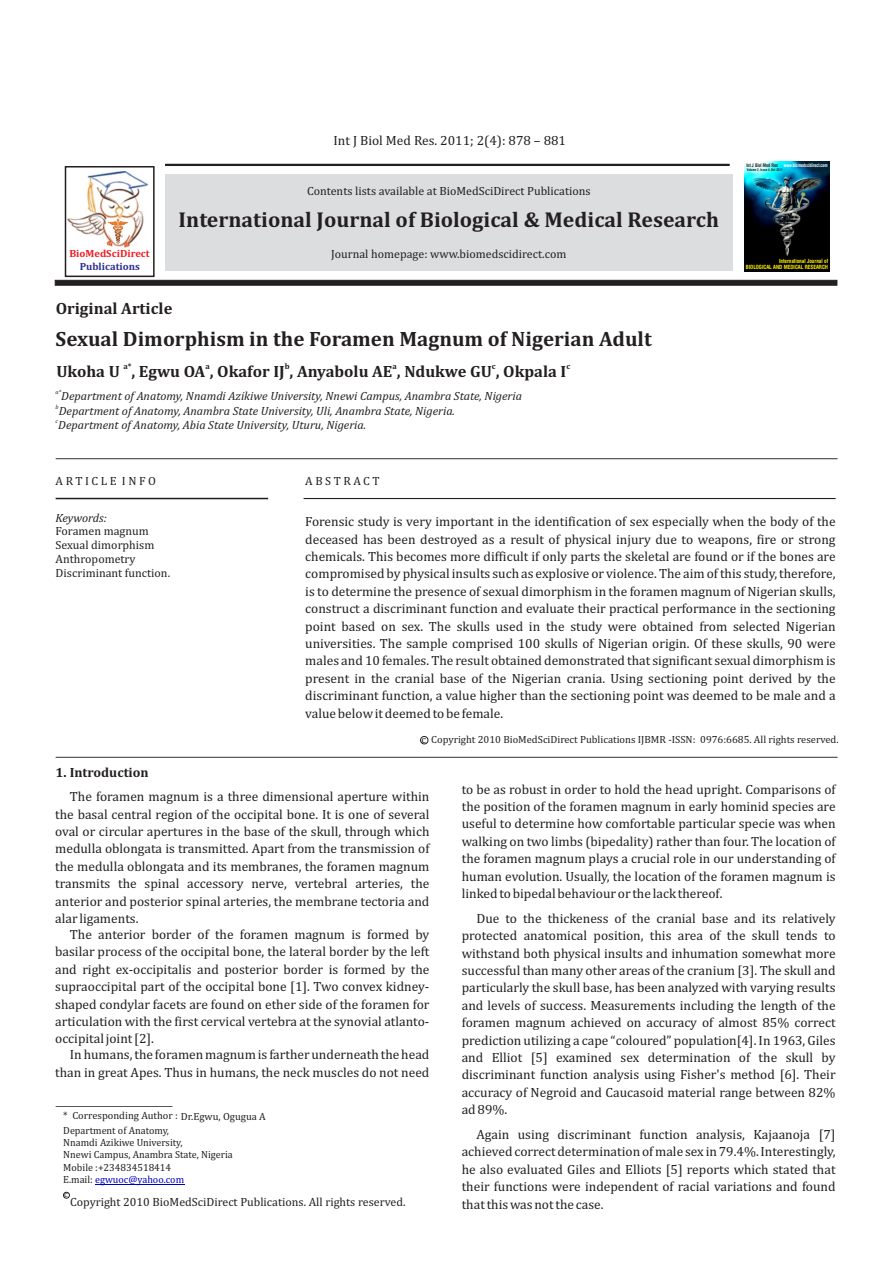
<style>
.page{position:relative;width:893px;height:1263px;background:#fff}
.page>*{position:absolute;margin:0;border:0;box-sizing:border-box;transform-origin:0 0}
.t1{font:700 21.75px "Cambria";color:#231f20}
.t2{font:700 21px "Cambria";color:#231f20}
.t3{font:700 16.5px "Cambria";color:#231f20}
.t4{font:13.5px/17.4px "Cambria";color:#231f20;text-align:justify}
.t5{font:700 13.5px "Cambria";color:#231f20}
.t6{font:12px/14.1px "Cambria";color:#231f20}
.t7{font:italic 12px "Cambria";color:#231f20}
.t8{font:12px "Cambria";letter-spacing:.215em;color:#231f20}
.t9{font:10.5px/12.3px "Cambria";color:#231f20}
.t10{font:700 10.5px "Cambria";color:#ed1c24}
.t11{font:700 10.5px "Cambria";color:#2e3092}
.t12{font:700 8.25px "Cambria";color:#231f20}
.t13{font:8.25px "Cambria";color:#231f20}
.t14{font:italic 6px "Cambria";color:#231f20}
.t15{font:700 condensed 5.55px/6.6px "Swiss 721 BT";color:#fff200;text-align:right;scale:.96 1}
.t16{font:700 condensed 4.8px "Swiss 721 BT";color:#fff;scale:.88 1}
.t17{font:700 condensed 3.45px "Swiss 721 BT";color:#231f20;scale:.92 1}
.s1{color:#231f20}
.s2{color:#0000c4}
</style>
<div class="page">
<hr style="left:165px;top:164px;width:565px;height:2px;background:#231f20">
<svg style="left:55px;top:280px;width:782px;height:6px;background:#2c2829"></svg>
<div style="left:165px;top:174px;width:567px;height:96px;background:#dcddde"></div>
<hr style="left:56px;top:458px;width:781px;height:1px;background:#231f20">
<hr style="left:56px;top:757px;width:781px;height:1px;background:#231f20">
<hr style="left:56px;top:498px;width:212px;height:1px;background:#231f20">
<hr style="left:304px;top:498px;width:532px;height:1px;background:#231f20">
<div style="left:65px;top:166px;width:90px;height:111px;border:2px solid #231f20"></div>
<img style="left:68px;top:171px;width:80px;height:77px">
<svg style="left:108px;top:219px;width:20px;height:25px"></svg>
<div style="left:420px;top:736px;width:8px;height:8px;border:1px solid #231f20;border-radius:50%"></div>
<img style="left:744px;top:161px;width:85px;height:111px">
<hr style="left:56px;top:1106px;width:117px;height:1px;background:#231f20">
<hr style="left:95px;top:1184px;width:89px;height:1px;background:#0000c4">
<div style="left:63px;top:1192px;width:7px;height:6px;border:1px solid #231f20;border-radius:50%"></div>
<p class="t4" style="left:334px;top:132px;width:234px">Int J Biol Med Res. 2011; 2(4): 878 – 881</p>
<p class="t6" style="left:307px;top:184px;width:285px">Contents lists available at BioMedSciDirect Publications</p>
<p class="t10" style="left:69px;top:249px;width:82px">BioMedSciDirect</p>
<p class="t11" style="left:80px;top:262px;width:62px">Publications</p>
<h1 class="t1" style="left:179px;top:210px;width:542px">International Journal of Biological &amp; Medical Research</h1>
<p class="t6" style="left:331px;top:248px;width:237px">Journal homepage: www.biomedscidirect.com</p>
<p class="t3" style="left:56px;top:301px;width:118px">Original Article</p>
<h2 class="t2" style="left:56px;top:330px;width:598px">Sexual Dimorphism in the Foramen Magnum of Nigerian Adult</h2>
<p class="t12" style="left:124px;top:363px;width:9px">a*</p>
<p class="t12" style="left:205px;top:363px;width:6px">a</p>
<p class="t12" style="left:285px;top:363px;width:6px">b</p>
<p class="t12" style="left:392px;top:363px;width:6px">a</p>
<p class="t12" style="left:492px;top:363px;width:5px">c</p>
<p class="t12" style="left:566px;top:363px;width:5px">c</p>
<p class="t3" style="left:56px;top:364px;width:511px">Ukoha U , Egwu OA , Okafor IJ , Anyabolu AE , Ndukwe GU , Okpala I</p>
<p class="t14" style="left:56px;top:390px;width:7px">a*</p>
<p class="t7" style="left:61px;top:391px;width:462px">Department of Anatomy, Nnamdi Azikiwe University, Nnewi Campus, Anambra State, Nigeria</p>
<p class="t14" style="left:56px;top:404px;width:5px">b</p>
<p class="t7" style="left:59px;top:405px;width:398px">Department of Anatomy, Anambra State University, Uli, Anambra State, Nigeria.</p>
<p class="t14" style="left:56px;top:418px;width:4px">c</p>
<p class="t7" style="left:58px;top:420px;width:309px">Department of Anatomy, Abia State University, Uturu, Nigeria.</p>
<p class="t16" style="left:746px;top:163px;width:94px"><span class="s1">Int J Biol Med Res</span> www.biomedscidirect.com</p>
<p class="t17" style="left:747px;top:169px;width:41px">Volume 2, Issue 4, Oct 2011</p>
<p class="t15" style="left:746px;top:258px;width:87px">International Journal of<br>BIOLOGICAL AND MEDICAL RESEARCH</p>
<p class="t8" style="left:56px;top:475px;width:102px">ARTICLE INFO</p>
<p class="t8" style="left:305px;top:475px;width:76px">ABSTRACT</p>
<p class="t7" style="left:56px;top:512px;width:53px">Keywords:</p>
<p class="t4" style="left:305px;top:514px;width:532px">Forensic study is very important in the identification of sex especially when the body of the deceased has been destroyed as a result of physical injury due to weapons, fire or strong chemicals. This becomes more difficult if only parts the skeletal are found or if the bones are compromised by physical insults such as explosive or violence. The aim of this study, therefore, is to determine the presence of sexual dimorphism in the foramen magnum of Nigerian skulls, construct a discriminant function and evaluate their practical performance in the sectioning point based on sex. The skulls used in the study were obtained from selected Nigerian universities. The sample comprised 100 skulls of Nigerian origin. Of these skulls, 90 were males and 10 females. The result obtained demonstrated that significant sexual dimorphism is present in the cranial base of the Nigerian crania. Using sectioning point derived by the discriminant function, a value higher than the sectioning point was deemed to be male and a value below it deemed to be female.</p>
<p class="t6" style="left:56px;top:524px;width:116px">Foramen magnum<br>Sexual dimorphism<br>Anthropometry<br>Discriminant function.</p>
<p class="t5" style="left:56px;top:766px;width:95px">1. Introduction</p>
<p class="t9" style="left:421px;top:734px;width:418px">c Copyright 2010 BioMedSciDirect Publications IJBMR -ISSN: 0976:6685. All rights reserved.</p>
<p class="t4" style="left:55px;top:789px;width:376px;text-indent:15px">The foramen magnum is a three dimensional aperture within the basal central region of the occipital bone. It is one of several oval or circular apertures in the base of the skull, through which medulla oblongata is transmitted. Apart from the transmission of the medulla oblongata and its membranes, the foramen magnum transmits the spinal accessory nerve, vertebral arteries, the anterior and posterior spinal arteries, the membrane tectoria and alar ligaments.</p>
<p class="t4" style="left:55px;top:926px;width:376px;text-indent:15px">The anterior border of the foramen magnum is formed by basilar process of the occipital bone, the lateral border by the left and right ex-occipitalis and posterior border is formed by the supraoccipital part of the occipital bone [1]. Two convex kidney&shy;shaped condylar facets are found on ether side of the foramen for articulation with the first cervical vertebra at the synovial atlanto&shy;occipital joint [2].</p>
<p class="t4" style="left:55px;top:1047px;width:376px;text-align:right">In humans, the foramen magnum is farther underneath the head than in great Apes. Thus in humans, the neck muscles do not need</p>
<p class="t9" style="left:63px;top:1109px;width:204px;line-height:14.2px">* Corresponding Author : Dr.Egwu, Ogugua A<br>Department of Anatomy,</p>
<p class="t9" style="left:63px;top:1137px;width:171px">Nnamdi Azikiwe University,<br>Nnewi Campus, Anambra State, Nigeria<br>Mobile :+234834518414<br>E.mail: <span class="s2">egwuoc@yahoo.com</span></p>
<p class="t6" style="left:70px;top:1196px;width:337px">Copyright 2010 BioMedSciDirect Publications. All rights reserved.</p>
<p class="t13" style="left:64px;top:1191px;width:5px">c</p>
<p class="t4" style="left:462px;top:781px;width:375px">to be as robust in order to hold the head upright. Comparisons of the position of the foramen magnum in early hominid species are useful to determine how comfortable particular specie was when walking on two limbs (bipedality) rather than four. The location of the foramen magnum plays a crucial role in our understanding of human evolution. Usually, the location of the foramen magnum is linked to bipedal behaviour or the lack thereof.</p>
<p class="t4" style="left:462px;top:910px;width:375px;text-indent:15px">Due to the thickeness of the cranial base and its relatively protected anatomical position, this area of the skull tends to withstand both physical insults and inhumation somewhat more successful than many other areas of the cranium [3]. The skull and particularly the skull base, has been analyzed with varying results and levels of success. Measurements including the length of the foramen magnum achieved on accuracy of almost 85% correct prediction utilizing a cape “coloured” population[4]. In 1963, Giles and Elliot [5] examined sex determination of the skull by discriminant function analysis using Fisher's method [6]. Their accuracy of Negroid and Caucasoid material range between 82% ad 89%.</p>
<p class="t4" style="left:462px;top:1126px;width:375px;text-indent:15px">Again using discriminant function analysis, Kajaanoja [7] achieved correct determination of male sex in 79.4%. Interestingly, he also evaluated Giles and Elliots [5] reports which stated that their functions were independent of racial variations and found that this was not the case.</p>
</div>
